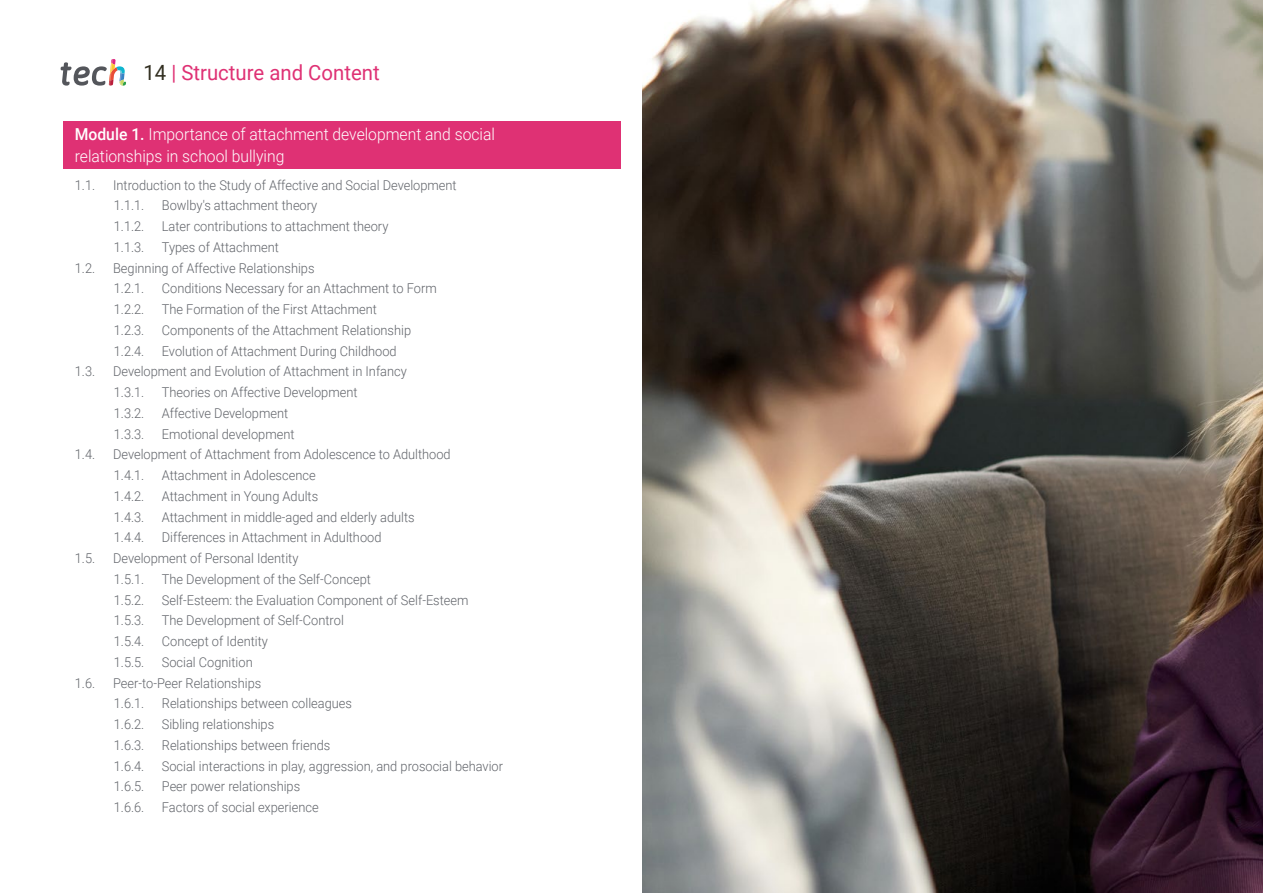
<style>
.page{position:relative;width:1263px;height:893px;background:#fff}
.page>*{position:absolute;margin:0;border:0;box-sizing:border-box;transform-origin:0 0}
.t1{font:21px "Roboto";color:#df3174}
.t2{font:300 16.5px/22.5px "Roboto";color:#fff;scale:.95 1}
.t3{font:300 13.5px/20.7px "Roboto";color:#61646a;scale:.95 1}
.s1{color:#312e20}
.s2{font-weight:500}
</style>
<div class="page">
<img style="left:642px;top:0;width:621px;height:893px">
<svg style="left:61px;top:59px;width:65px;height:27px"></svg>
<div style="left:64px;top:121px;width:557px;height:48px;background:#df3174"></div>
<h1 class="t1" style="left:144px;top:57px;width:238px"><span class="s1">14</span> | Structure and Content</h1>
<p class="t2" style="left:75px;top:122px;width:444px"><span class="s2">Module 1.</span> Importance of attachment development and social relationships in school bullying</p>
<p class="t3" style="left:75px;top:174px;width:23px">1.1.</p>
<p class="t3" style="left:113px;top:174px;width:363px">Introduction to the Study of Affective and Social Development<br>1.1.1.</p>
<p class="t3" style="left:162px;top:195px;width:165px">Bowlby's attachment theory</p>
<p class="t3" style="left:114px;top:215px;width:34px">1.1.2.</p>
<p class="t3" style="left:162px;top:215px;width:240px">Later contributions to attachment theory</p>
<p class="t3" style="left:114px;top:236px;width:34px">1.1.3.</p>
<p class="t3" style="left:162px;top:236px;width:125px">Types of Attachment</p>
<p class="t3" style="left:75px;top:257px;width:23px">1.2.</p>
<p class="t3" style="left:113px;top:257px;width:213px">Beginning of Affective Relationships<br>1.2.1.</p>
<p class="t3" style="left:162px;top:278px;width:291px">Conditions Necessary for an Attachment to Form</p>
<p class="t3" style="left:114px;top:298px;width:34px">1.2.2.</p>
<p class="t3" style="left:162px;top:298px;width:228px">The Formation of the First Attachment</p>
<p class="t3" style="left:114px;top:319px;width:34px">1.2.3.</p>
<p class="t3" style="left:162px;top:319px;width:264px">Components of the Attachment Relationship</p>
<p class="t3" style="left:114px;top:340px;width:34px">1.2.4.</p>
<p class="t3" style="left:162px;top:340px;width:249px">Evolution of Attachment During Childhood</p>
<p class="t3" style="left:75px;top:361px;width:23px">1.3.</p>
<p class="t3" style="left:113px;top:361px;width:311px">Development and Evolution of Attachment in Infancy<br>1.3.1.</p>
<p class="t3" style="left:162px;top:381px;width:207px">Theories on Affective Development</p>
<p class="t3" style="left:114px;top:402px;width:34px">1.3.2.</p>
<p class="t3" style="left:162px;top:402px;width:135px">Affective Development</p>
<p class="t3" style="left:114px;top:423px;width:34px">1.3.3.</p>
<p class="t3" style="left:162px;top:423px;width:141px">Emotional development</p>
<p class="t3" style="left:75px;top:444px;width:23px">1.4.</p>
<p class="t3" style="left:113px;top:444px;width:357px">Development of Attachment from Adolescence to Adulthood<br>1.4.1.</p>
<p class="t3" style="left:162px;top:464px;width:163px">Attachment in Adolescence</p>
<p class="t3" style="left:114px;top:485px;width:34px">1.4.2.</p>
<p class="t3" style="left:162px;top:485px;width:166px">Attachment in Young Adults</p>
<p class="t3" style="left:114px;top:506px;width:34px">1.4.3.</p>
<p class="t3" style="left:162px;top:506px;width:268px">Attachment in middle-aged and elderly adults</p>
<p class="t3" style="left:114px;top:527px;width:34px">1.4.4.</p>
<p class="t3" style="left:162px;top:527px;width:233px">Differences in Attachment in Adulthood</p>
<p class="t3" style="left:75px;top:547px;width:23px">1.5.</p>
<p class="t3" style="left:113px;top:547px;width:197px">Development of Personal Identity<br>1.5.1.</p>
<p class="t3" style="left:162px;top:568px;width:222px">The Development of the Self-Concept</p>
<p class="t3" style="left:114px;top:589px;width:34px">1.5.2.</p>
<p class="t3" style="left:162px;top:589px;width:324px">Self-Esteem: the Evaluation Component of Self-Esteem</p>
<p class="t3" style="left:114px;top:610px;width:34px">1.5.3.</p>
<p class="t3" style="left:162px;top:610px;width:193px">The Development of Self-Control</p>
<p class="t3" style="left:114px;top:630px;width:34px">1.5.4.</p>
<p class="t3" style="left:162px;top:630px;width:113px">Concept of Identity</p>
<p class="t3" style="left:114px;top:651px;width:34px">1.5.5.</p>
<p class="t3" style="left:162px;top:651px;width:97px">Social Cognition</p>
<p class="t3" style="left:75px;top:672px;width:23px">1.6.</p>
<p class="t3" style="left:113px;top:672px;width:157px">Peer-to-Peer Relationships<br>1.6.1.</p>
<p class="t3" style="left:162px;top:693px;width:202px">Relationships between colleagues</p>
<p class="t3" style="left:114px;top:713px;width:34px">1.6.2.</p>
<p class="t3" style="left:162px;top:713px;width:120px">Sibling relationships</p>
<p class="t3" style="left:114px;top:734px;width:34px">1.6.3.</p>
<p class="t3" style="left:162px;top:734px;width:179px">Relationships between friends</p>
<p class="t3" style="left:114px;top:755px;width:34px">1.6.4.</p>
<p class="t3" style="left:162px;top:755px;width:361px">Social interactions in play, aggression, and prosocial behavior</p>
<p class="t3" style="left:114px;top:776px;width:34px">1.6.5.</p>
<p class="t3" style="left:162px;top:776px;width:147px">Peer power relationships</p>
<p class="t3" style="left:114px;top:796px;width:34px">1.6.6.</p>
<p class="t3" style="left:162px;top:796px;width:167px">Factors of social experience</p>
</div>
